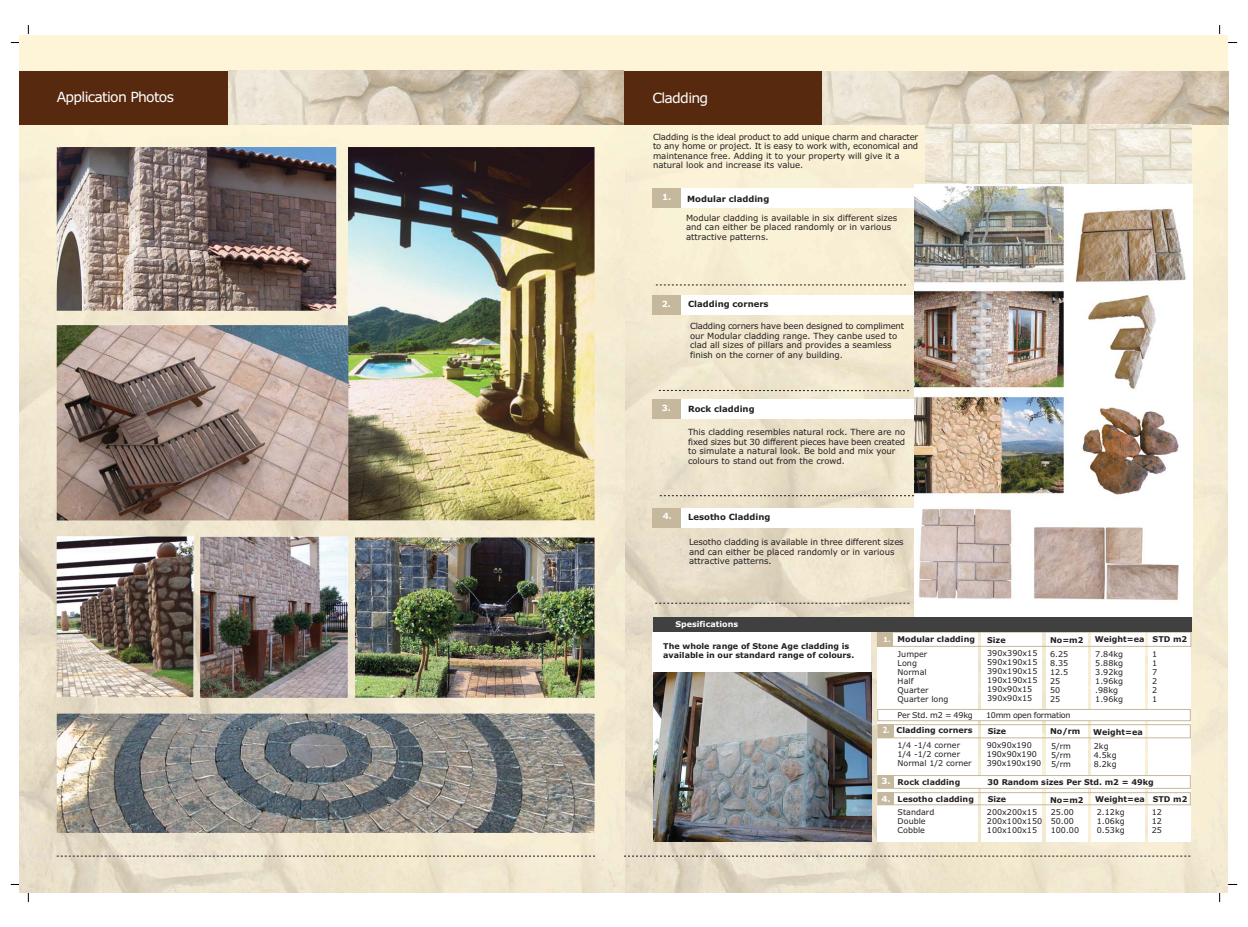
<style>
.page{position:relative;width:1248px;height:927px;background:#fff}
.page>*{position:absolute;margin:0;border:0;box-sizing:border-box;transform-origin:0 0}
.t1{font:14px "Verdana";letter-spacing:-.05em;color:#fff}
.t2{font:8.5px/9.5px "Verdana";color:#231f20}
.t3{font:700 8.5px "Verdana";color:#231f20}
.t4{font:700 8.5px "Verdana";color:#fff}
.t5{font:700 8.5px "Verdana";color:#fff;scale:.73 1}
.t6{font:8px/9px "Verdana";color:#231f20}
.t7{font:700 8px/9px "Verdana";color:#231f20}
.t8{font:8px "Verdana";letter-spacing:-.035em;color:#231f20}
.t9{font:700 8px "Verdana";color:#282522}
.t10{font:8px "Verdana";letter-spacing:-.03em;color:#231f20}
.t11{font:700 8px "Verdana";color:#fff}
.s1{color:#fff}
.s2{font-size:7px;color:#fff}
.s3{font-size:8.5px;color:#fff}
</style>
<div class="page">
<img style="left:20px;top:36px;width:1207px;height:857px">
<div style="left:20px;top:71px;width:208px;height:54px;background:#57290e"></div>
<img style="left:228px;top:71px;width:395px;height:54px">
<div style="left:624px;top:71px;width:198px;height:54px;background:#57290e"></div>
<img style="left:822px;top:71px;width:405px;height:54px">
<svg style="left:56px;top:855px;width:540px;height:2px"></svg>
<svg style="left:623px;top:855px;width:569px;height:2px"></svg>
<div style="left:653px;top:188px;width:261px;height:20px;background:#fff"></div>
<div style="left:653px;top:188px;width:28px;height:20px;background:#c5b89d"></div>
<div style="left:652px;top:295px;width:262px;height:20px;background:#fff"></div>
<div style="left:652px;top:295px;width:28px;height:20px;background:#c5b89d"></div>
<svg style="left:657px;top:389px;width:254px;height:3px"></svg>
<div style="left:652px;top:399px;width:262px;height:20px;background:#fff"></div>
<div style="left:652px;top:399px;width:28px;height:20px;background:#c5b89d"></div>
<svg style="left:658px;top:495px;width:256px;height:2px"></svg>
<div style="left:652px;top:508px;width:262px;height:20px;background:#fff"></div>
<div style="left:652px;top:508px;width:28px;height:20px;background:#c5b89d"></div>
<svg style="left:654px;top:602px;width:257px;height:2px"></svg>
<svg style="left:654px;top:284px;width:255px;height:2px"></svg>
<div style="left:1148px;top:632px;width:43px;height:210px;background:#fff"></div>
<div style="left:1091px;top:632px;width:53px;height:210px;background:#fff"></div>
<div style="left:1046px;top:632px;width:41px;height:210px;background:#fff"></div>
<div style="left:981px;top:632px;width:61px;height:210px;background:#fff"></div>
<div style="left:877px;top:632px;width:100px;height:210px;background:#fff"></div>
<div style="left:877px;top:632px;width:16px;height:14px;background:#c5b89d"></div>
<div style="left:876px;top:632px;width:315px;height:15px;border:1px solid #c5b89d"></div>
<div style="left:877px;top:725px;width:16px;height:13px;background:#c5b89d"></div>
<div style="left:877px;top:724px;width:313px;height:14px;border:1px solid #c5b89d"></div>
<div style="left:877px;top:775px;width:313px;height:13px;background:#fff"></div>
<div style="left:877px;top:775px;width:16px;height:13px;background:#c5b89d"></div>
<div style="left:877px;top:775px;width:313px;height:14px;border:1px solid #c5b89d"></div>
<div style="left:877px;top:793px;width:16px;height:12px;background:#c5b89d"></div>
<div style="left:877px;top:792px;width:313px;height:13px;border:1px solid #c5b89d"></div>
<div style="left:877px;top:709px;width:313px;height:12px;background:#fff;border:1px solid #c5b89d"></div>
<img style="left:925px;top:125px;width:265px;height:60px">
<img style="left:914px;top:185px;width:278px;height:432px">
<img style="left:57px;top:147px;width:537px;height:686px">
<div style="left:653px;top:618px;width:537px;height:14px;background:#404041"></div>
<div style="left:652px;top:632px;width:219px;height:42px;background:#fff"></div>
<img style="left:653px;top:673px;width:218px;height:169px">
<h1 class="t1" style="left:57px;top:91px;width:119px">Application Photos</h1>
<h1 class="t1" style="left:652px;top:93px;width:57px">Cladding</h1>
<p class="t2" style="left:653px;top:133px;width:267px">Cladding is the ideal product to add unique charm and character to any home or project. It is easy to work with, economical and maintenance free. Adding it to your property will give it a natural look and increase its value.</p>
<p class="t3" style="left:662px;top:195px;width:109px"><sup>1.</sup> Modular cladding</p>
<p class="t2" style="left:686px;top:214px;width:213px">Modular cladding is available in six different sizes and can either be placed randomly or in various attractive patterns.</p>
<p class="t4" style="left:661px;top:300px;width:11px">2.</p>
<p class="t3" style="left:688px;top:301px;width:82px">Cladding corners</p>
<p class="t2" style="left:690px;top:322px;width:216px">Cladding corners have been designed to compliment our Modular cladding range. They canbe used to clad all sizes of pillars and provides a seamless finish on the corner of any building.</p>
<p class="t3" style="left:662px;top:405px;width:94px"><span class="s1">3.</span> Rock cladding</p>
<p class="t2" style="left:688px;top:428px;width:219px">This cladding resembles natural rock. There are no fixed sizes but 30 different pieces have been created to simulate a natural look. Be bold and mix your colours to stand out from the crowd.</p>
<p class="t3" style="left:663px;top:514px;width:109px"><span class="s1">4.</span> Lesotho Cladding</p>
<p class="t2" style="left:689px;top:538px;width:216px">Lesotho cladding is available in three different sizes and can either be placed randomly or in various attractive patterns.</p>
<p class="t11" style="left:675px;top:621px;width:64px">Spesifications</p>
<p class="t7" style="left:663px;top:642px;width:192px">The whole range of Stone Age cladding is available in our standard range of colours.</p>
<p class="t7" style="left:883px;top:635px;width:93px"><span class="s2">1.</span> Modular cladding</p>
<p class="t7" style="left:987px;top:636px;width:20px">Size</p>
<p class="t7" style="left:1049px;top:636px;width:35px">No=m2</p>
<p class="t7" style="left:1094px;top:636px;width:94px">Weight=ea STD m2</p>
<p class="t6" style="left:897px;top:650px;width:52px">Jumper<br>Long<br>Normal<br>Half<br>Quarter<br>Quarter long</p>
<p class="t6" style="left:987px;top:650px;width:52px">390x390x15<br>590x190x15<br>390x190x15<br>190x190x15<br>190x90x15<br>390x90x15</p>
<p class="t6" style="left:1049px;top:650px;width:20px">6.25<br>8.35<br>12.5<br>25<br>50<br>25</p>
<p class="t6" style="left:1095px;top:650px;width:29px">7.84kg<br>5.88kg<br>3.92kg<br>1.96kg .98kg<br>1.96kg</p>
<p class="t6" style="left:1152px;top:650px;width:7px;text-align:justify">1<br>1<br>7<br>2<br>2<br>1</p>
<p class="t5" style="left:882px;top:727px;width:11px">2.</p>
<p class="t7" style="left:987px;top:727px;width:20px">Size</p>
<p class="t7" style="left:1050px;top:728px;width:32px">No/rm</p>
<p class="t7" style="left:1093px;top:728px;width:51px">Weight=ea</p>
<p class="t6" style="left:897px;top:742px;width:76px">1/4 -1/4 corner<br>1/4 -1/2 corner<br>Normal 1/2 corner</p>
<p class="t6" style="left:986px;top:741px;width:56px">90x90x190<br>190x90x190<br>390x190x190</p>
<p class="t6" style="left:1093px;top:742px;width:24px">2kg<br>4.5kg<br>8.2kg</p>
<p class="t10" style="left:897px;top:712px;width:77px">Per Std. m2 = 49kg</p>
<p class="t8" style="left:985px;top:711px;width:86px">10mm open formation</p>
<p class="t7" style="left:896px;top:727px;width:77px">Cladding corners</p>
<p class="t6" style="left:1050px;top:742px;width:21px;text-align:justify">5/rm 5/rm 5/rm</p>
<p class="t9" style="left:881px;top:778px;width:80px"><span class="s3">3.</span> Rock cladding</p>
<p class="t7" style="left:987px;top:778px;width:168px">30 Random sizes Per Std. m2 = 49kg</p>
<p class="t4" style="left:881px;top:796px;width:11px">4.</p>
<p class="t7" style="left:987px;top:795px;width:20px">Size</p>
<p class="t6" style="left:897px;top:808px;width:38px">Standard<br>Double<br>Cobble</p>
<p class="t6" style="left:986px;top:808px;width:57px">200x200x15<br>200x100x150<br>100x100x15</p>
<p class="t7" style="left:897px;top:795px;width:78px">Lesotho cladding</p>
<p class="t7" style="left:1050px;top:796px;width:35px">No=m2</p>
<p class="t7" style="left:1095px;top:796px;width:94px">Weight=ea STD m2</p>
<p class="t6" style="left:1050px;top:808px;width:30px">25.00<br>50.00<br>100.00</p>
<p class="t6" style="left:1096px;top:809px;width:29px;text-align:justify">2.12kg 1.06kg 0.53kg</p>
<p class="t6" style="left:1151px;top:809px;width:12px;text-align:justify">12<br>12<br>25</p>
</div>
